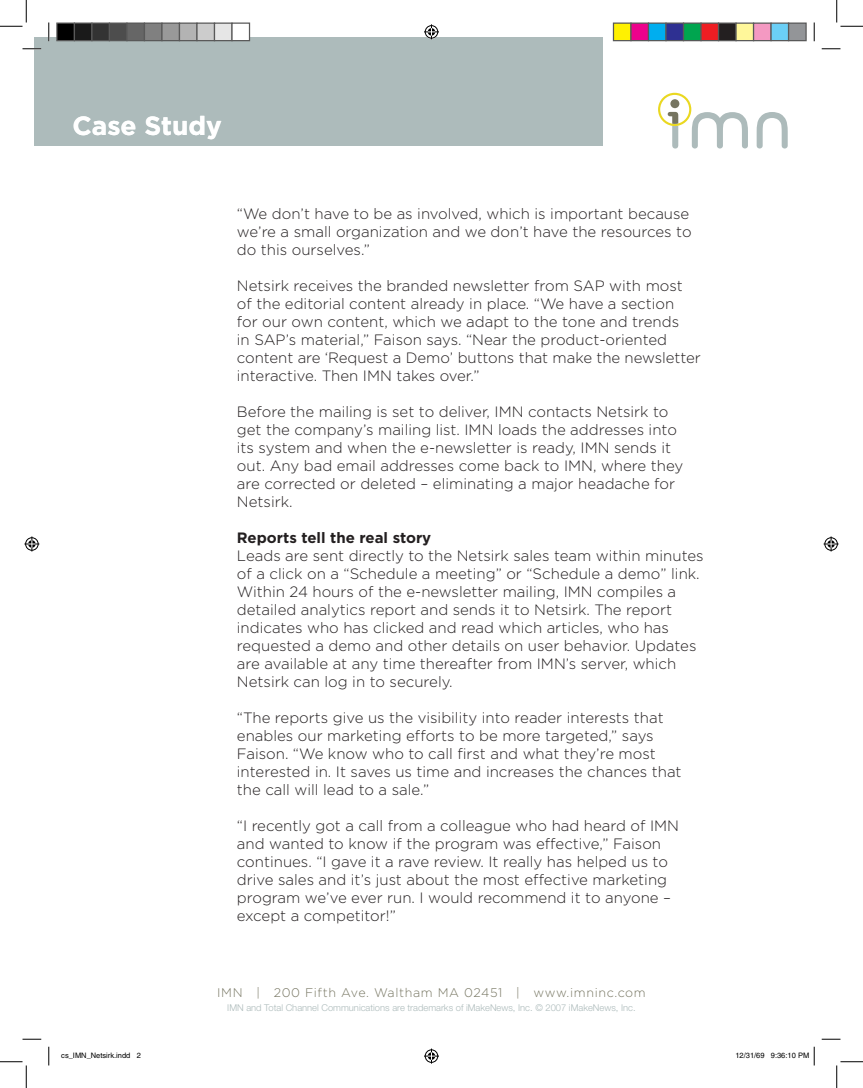
<style>
.page{position:relative;width:863px;height:1088px;background:#fff}
.page>*{position:absolute;margin:0;border:0;box-sizing:border-box;transform-origin:0 0}
.t1{font:700 26.25px "Gotham";color:#fff}
.t2{font:300 15px/18px "Gotham";color:#231f20}
.t3{font:700 15px "Gotham";color:#231f20}
.t4{font:300 12.5px "Gotham";letter-spacing:.05em;color:#767561}
.t5{font:300 9.38px "Helvetica Neue LT";color:#adbbbb}
.t6{font:7.5px "Helvetica";color:#000}
</style>
<div class="page">
<div style="left:34px;top:38px;width:568px;height:108px;background:#adbbbb"></div>
<svg style="left:756px;top:112px;width:31px;height:36px"></svg>
<svg style="left:658px;top:93px;width:90px;height:55px"></svg>
<svg style="left:22px;top:48px;width:19px;height:2px"></svg>
<svg style="left:821px;top:48px;width:19px;height:2px"></svg>
<svg style="left:22px;top:1038px;width:19px;height:2px"></svg>
<svg style="left:821px;top:1038px;width:19px;height:2px"></svg>
<svg style="left:48px;top:22px;width:2px;height:19px"></svg>
<svg style="left:48px;top:1046px;width:2px;height:19px"></svg>
<svg style="left:813px;top:22px;width:2px;height:19px"></svg>
<svg style="left:0;top:0;width:27px;height:27px"></svg>
<svg style="left:0;top:1061px;width:27px;height:27px"></svg>
<svg style="left:836px;top:0;width:26px;height:27px"></svg>
<svg style="left:836px;top:1061px;width:26px;height:27px"></svg>
<svg style="left:424px;top:24px;width:15px;height:15px"></svg>
<svg style="left:424px;top:1048px;width:15px;height:15px"></svg>
<svg style="left:24px;top:536px;width:15px;height:15px"></svg>
<svg style="left:823px;top:536px;width:15px;height:15px"></svg>
<div style="left:57px;top:23px;width:17px;height:18px;background:#000"></div>
<div style="left:56px;top:22px;width:19px;height:19px;border:1px solid #595959"></div>
<div style="left:74px;top:23px;width:18px;height:18px;background:#1a1a1a"></div>
<div style="left:74px;top:22px;width:18px;height:19px;border:1px solid #595959"></div>
<div style="left:92px;top:23px;width:17px;height:18px;background:#333"></div>
<div style="left:91px;top:22px;width:19px;height:19px;border:1px solid #595959"></div>
<div style="left:109px;top:23px;width:18px;height:18px;background:#4d4d4d"></div>
<div style="left:109px;top:22px;width:19px;height:19px;border:1px solid #595959"></div>
<div style="left:127px;top:23px;width:17px;height:18px;background:#666"></div>
<div style="left:126px;top:22px;width:19px;height:19px;border:1px solid #595959"></div>
<div style="left:144px;top:23px;width:18px;height:18px;background:#808080"></div>
<div style="left:144px;top:22px;width:18px;height:19px;border:1px solid #595959"></div>
<div style="left:162px;top:23px;width:17px;height:18px;background:#999"></div>
<div style="left:161px;top:22px;width:19px;height:19px;border:1px solid #595959"></div>
<div style="left:179px;top:23px;width:18px;height:18px;background:#b3b3b3"></div>
<div style="left:179px;top:22px;width:19px;height:19px;border:1px solid #595959"></div>
<div style="left:197px;top:23px;width:17px;height:18px;background:#ccc"></div>
<div style="left:196px;top:22px;width:19px;height:19px;border:1px solid #595959"></div>
<div style="left:214px;top:23px;width:18px;height:18px;background:#e6e6e6"></div>
<div style="left:214px;top:22px;width:18px;height:19px;border:1px solid #595959"></div>
<div style="left:232px;top:23px;width:17px;height:18px;background:#fff"></div>
<div style="left:231px;top:22px;width:19px;height:19px;border:1px solid #595959"></div>
<div style="left:613px;top:23px;width:18px;height:18px;background:#fff101"></div>
<div style="left:612px;top:22px;width:19px;height:19px;border:1px solid #595959"></div>
<div style="left:631px;top:23px;width:17px;height:18px;background:#ed028c"></div>
<div style="left:630px;top:22px;width:19px;height:19px;border:1px solid #595959"></div>
<div style="left:648px;top:23px;width:18px;height:18px;background:#00aeef"></div>
<div style="left:648px;top:22px;width:18px;height:19px;border:1px solid #595959"></div>
<div style="left:666px;top:23px;width:17px;height:18px;background:#2e3092"></div>
<div style="left:665px;top:22px;width:19px;height:19px;border:1px solid #595959"></div>
<div style="left:683px;top:23px;width:18px;height:18px;background:#00a54f"></div>
<div style="left:682px;top:22px;width:19px;height:19px;border:1px solid #595959"></div>
<div style="left:701px;top:23px;width:17px;height:18px;background:#ee1d23"></div>
<div style="left:700px;top:22px;width:19px;height:19px;border:1px solid #595959"></div>
<div style="left:718px;top:23px;width:18px;height:18px;background:#231f20"></div>
<div style="left:718px;top:22px;width:18px;height:19px;border:1px solid #595959"></div>
<div style="left:736px;top:23px;width:17px;height:18px;background:#fff79a"></div>
<div style="left:735px;top:22px;width:19px;height:19px;border:1px solid #595959"></div>
<div style="left:753px;top:23px;width:18px;height:18px;background:#f499c2"></div>
<div style="left:752px;top:22px;width:19px;height:19px;border:1px solid #595959"></div>
<div style="left:771px;top:23px;width:17px;height:18px;background:#6bcff6"></div>
<div style="left:770px;top:22px;width:19px;height:19px;border:1px solid #595959"></div>
<div style="left:788px;top:23px;width:18px;height:18px;background:#939598"></div>
<div style="left:788px;top:22px;width:18px;height:19px;border:1px solid #595959"></div>
<svg style="left:813px;top:1046px;width:2px;height:19px"></svg>
<h1 class="t1" style="left:72px;top:110px;width:151px">Case Study</h1>
<p class="t2" style="left:237px;top:204px;width:456px">“We don’t have to be as involved, which is important because we’re a small organization and we don’t have the resources to do this ourselves.”</p>
<p class="t2" style="left:237px;top:276px;width:465px">Netsirk receives the branded newsletter from SAP with most of the editorial content already in place. “We have a section<br>for our own content, which we adapt to the tone and trends<br>in SAP’s material,” Faison says. “Near the product-oriented content are ‘Request a Demo’ buttons that make the newsletter interactive. Then IMN takes over.”</p>
<p class="t2" style="left:237px;top:402px;width:448px">Before the mailing is set to deliver, IMN contacts Netsirk to get the company’s mailing list. IMN loads the addresses into its system and when the e-newsletter is ready, IMN sends it out. Any bad email addresses come back to IMN, where they are corrected or deleted – eliminating a major headache for Netsirk.</p>
<p class="t3" style="left:237px;top:529px;width:196px">Reports tell the real story</p>
<p class="t2" style="left:237px;top:546px;width:468px">Leads are sent directly to the Netsirk sales team within minutes of a click on a “Schedule a meeting” or “Schedule a demo” link.<br>Within 24 hours of the e-newsletter mailing, IMN compiles a detailed analytics report and sends it to Netsirk. The report indicates who has clicked and read which articles, who has requested a demo and other details on user behavior. Updates are available at any time thereafter from IMN’s server, which Netsirk can log in to securely.</p>
<p class="t2" style="left:237px;top:708px;width:446px">“The reports give us the visibility into reader interests that enables our marketing efforts to be more targeted,” says Faison. “We know who to call first and what they’re most interested in. It saves us time and increases the chances that the call will lead to a sale.”</p>
<p class="t2" style="left:237px;top:816px;width:443px">“I recently got a call from a colleague who had heard of IMN and wanted to know if the program was effective,” Faison continues. “I gave it a rave review. It really has helped us to drive sales and it’s just about the most effective marketing program we’ve ever run. I would recommend it to anyone – except a competitor!”</p>
<p class="t4" style="left:217px;top:986px;width:430px">IMN | 200 Fifth Ave. Waltham MA 02451 | www.imninc.com</p>
<p class="t5" style="left:227px;top:1002px;width:410px">IMN and Total Channel Communications are trademarks of iMakeNews, Inc. © 2007 iMakeNews, Inc.</p>
<p class="t6" style="left:61px;top:1051px;width:81px">cs_IMN_Netsirk.indd 2</p>
<p class="t6" style="left:735px;top:1051px;width:75px">12/31/69 9:36:10 PM</p>
</div>
